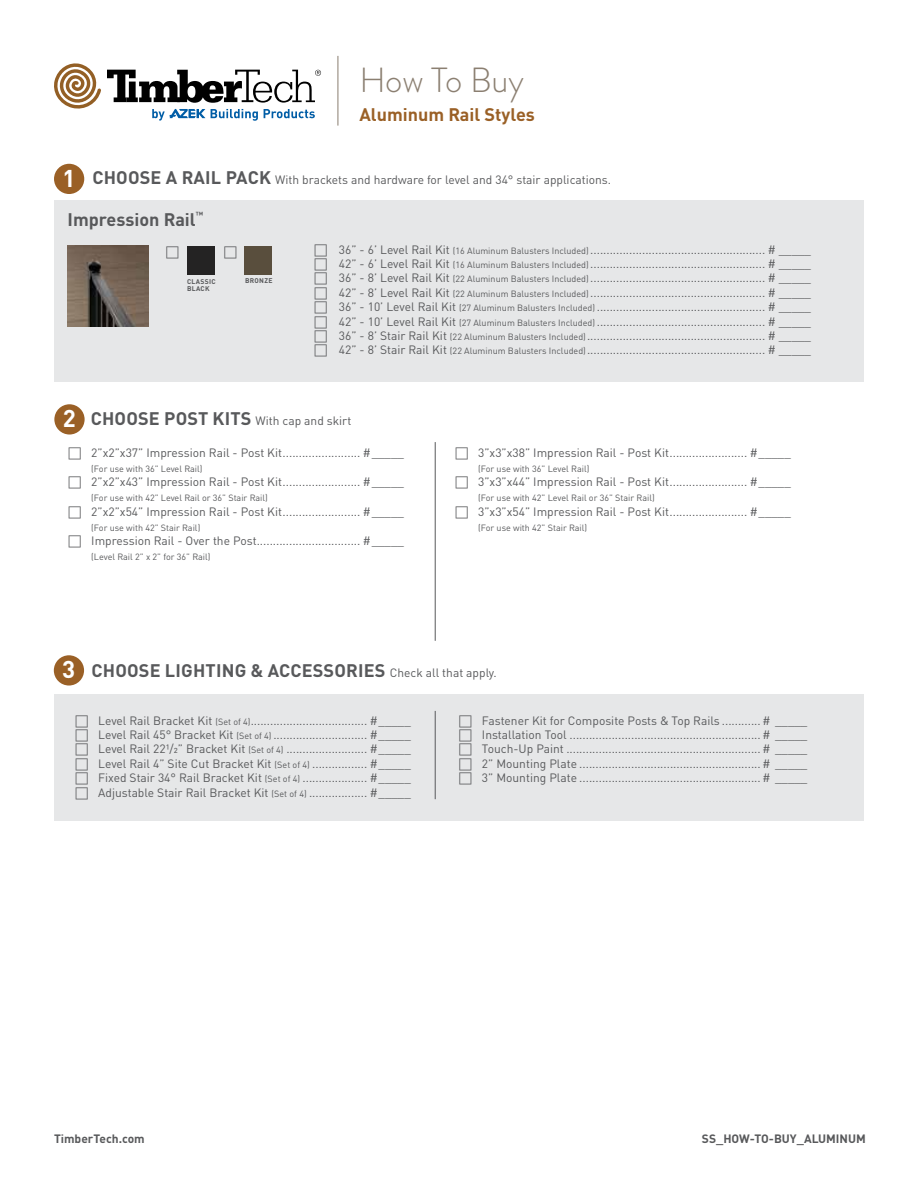
<style>
.page{position:relative;width:918px;height:1188px;background:#fff}
.page>*{position:absolute;margin:0;border:0;box-sizing:border-box;transform-origin:0 0}
.t1{font:300 34.95px "Brandon Grotesque";letter-spacing:-.01em;color:#8b7f71}
.t2{font:700 24px "DINOT";color:#fff}
.t3{font:700 18px "DINOT";letter-spacing:.01em;color:#58595b}
.t4{font:700 18px "DINOT";color:#9a6026}
.t5{font:12px/14.4px "DINOT";color:#58595b;text-align:justify}
.t6{font:700 12px "DINOT";color:#58595b}
.t7{font:9px "DINOT";color:#58595b}
.t8{font:700 6.75px/7.8px "DINOT";letter-spacing:.045em;color:#58595b}
.s1{font-weight:700;font-size:24px;color:#fff}
.s2{font-weight:700;font-size:18px}
.s3{font-size:9px}
.s4{font-weight:400;font-size:12px}
</style>
<div class="page">
<hr style="left:338px;top:56px;width:1px;height:70px;background:#8a7e70">
<svg style="left:211px;top:109px;width:47px;height:12px"></svg>
<svg style="left:264px;top:109px;width:51px;height:9px"></svg>
<svg style="left:152px;top:109px;width:53px;height:12px"></svg>
<svg style="left:54px;top:63px;width:47px;height:46px"></svg>
<svg style="left:107px;top:70px;width:214px;height:33px"></svg>
<div style="left:54px;top:695px;width:810px;height:126px;background:#e6e7e8"></div>
<div style="left:54px;top:200px;width:810px;height:181px;background:#e6e7e8"></div>
<img style="left:68px;top:246px;width:81px;height:80px">
<div style="left:54px;top:164px;width:30px;height:30px;background:#9a6026;border-radius:50%"></div>
<div style="left:245px;top:246px;width:27px;height:28px;background:#594e3d"></div>
<div style="left:187px;top:246px;width:28px;height:28px;background:#242323"></div>
<div style="left:54px;top:404px;width:31px;height:31px;background:#9a6026;border-radius:50%"></div>
<hr style="left:435px;top:442px;width:1px;height:199px;background:#58595b">
<hr style="left:435px;top:711px;width:1px;height:88px;background:#58595b">
<div style="left:54px;top:655px;width:30px;height:31px;background:#9a6026;border-radius:50%"></div>
<h1 class="t1" style="left:360px;top:57px;width:166px">How To Buy</h1>
<h3 class="t4" style="left:360px;top:100px;width:177px">Aluminum Rail Styles</h3>
<p class="t5" style="left:63px;top:172px;width:550px"><span class="s1">1</span> <span class="s2">CHOOSE A RAIL PACK</span> With brackets and hardware for level and 34° stair applications.</p>
<h3 class="t3" style="left:68px;top:205px;width:137px">Impression Rail<sup>™</sup></h3>
<p class="t8" style="left:187px;top:277px;width:30px">CLASSIC<br>BLACK</p>
<p class="t8" style="left:245px;top:276px;width:29px">BRONZE</p>
<p class="t5" style="left:339px;top:241px;width:474px">36” - 6’ Level Rail Kit <span class="s3">(16 Aluminum Balusters Included)</span> ...................................................... # _____ 42” - 6’ Level Rail Kit <span class="s3">(16 Aluminum Balusters Included)</span> ...................................................... # _____ 36” - 8’ Level Rail Kit <span class="s3">(22 Aluminum Balusters Included)</span> ...................................................... # _____ 42” - 8’ Level Rail Kit <span class="s3">(22 Aluminum Balusters Included)</span> ...................................................... # _____ 36” - 10’ Level Rail Kit <span class="s3">(27 Aluminum Balusters Included)</span> .................................................... # _____ 42” - 10’ Level Rail Kit <span class="s3">(27 Aluminum Balusters Included)</span> .................................................... # _____ 36” - 8’ Stair Rail Kit <span class="s3">(22 Aluminum Balusters Included)</span>....................................................... # _____ 42” - 8’ Stair Rail Kit <span class="s3">(22 Aluminum Balusters Included)</span>....................................................... # _____</p>
<p class="t5" style="left:63px;top:413px;width:290px"><span class="s1">2</span> <span class="s2">CHOOSE POST KITS</span> With cap and skirt</p>
<p class="t5" style="left:91px;top:445px;width:314px">2”x2”x37” Impression Rail - Post Kit........................ #_____</p>
<p class="t7" style="left:91px;top:462px;width:113px">(For use with 36” Level Rail)</p>
<p class="t5" style="left:91px;top:474px;width:314px">2”x2”x43” Impression Rail - Post Kit........................ #_____</p>
<p class="t7" style="left:91px;top:491px;width:178px">(For use with 42” Level Rail or 36” Stair Rail)</p>
<p class="t5" style="left:91px;top:503px;width:314px">2”x2”x54” Impression Rail - Post Kit........................ #_____</p>
<p class="t7" style="left:91px;top:521px;width:111px">(For use with 42” Stair Rail)</p>
<p class="t5" style="left:91px;top:533px;width:314px">Impression Rail - Over the Post................................ #_____</p>
<p class="t7" style="left:91px;top:550px;width:121px">(Level Rail 2” x 2” for 36” Rail)</p>
<p class="t5" style="left:478px;top:445px;width:314px">3”x3”x38” Impression Rail - Post Kit........................ #_____</p>
<p class="t7" style="left:478px;top:462px;width:113px">(For use with 36” Level Rail)</p>
<p class="t5" style="left:478px;top:474px;width:314px">3”x3”x44” Impression Rail - Post Kit........................ #_____</p>
<p class="t7" style="left:478px;top:491px;width:178px">(For use with 42” Level Rail or 36” Stair Rail)</p>
<p class="t5" style="left:478px;top:503px;width:314px">3”x3”x54” Impression Rail - Post Kit........................ #_____</p>
<p class="t7" style="left:478px;top:521px;width:111px">(For use with 42” Stair Rail)</p>
<h2 class="t2" style="left:62px;top:651px;width:15px">3</h2>
<h3 class="t3" style="left:92px;top:656px;width:407px">CHOOSE LIGHTING &amp; ACCESSORIES <span class="s4">Check all that apply.</span></h3>
<p class="t5" style="left:98px;top:712px;width:314px">Level Rail Bracket Kit <span class="s3">(Set of 4)</span>.................................... #_____ Level Rail 45° Bracket Kit <span class="s3">(Set of 4)</span> ............................. #_____ Level Rail 221/2” Bracket Kit <span class="s3">(Set of 4)</span> ......................... #_____ Level Rail 4” Site Cut Bracket Kit <span class="s3">(Set of 4)</span> ................. #_____ Fixed Stair 34° Rail Bracket Kit <span class="s3">(Set of 4)</span> .................... #_____ Adjustable Stair Rail Bracket Kit <span class="s3">(Set of 4)</span> .................. #_____</p>
<p class="t5" style="left:482px;top:712px;width:327px">Fastener Kit for Composite Posts &amp; Top Rails ............# _____ Installation Tool ...........................................................# _____ Touch-Up Paint ............................................................# _____ 2” Mounting Plate ........................................................# _____ 3” Mounting Plate ........................................................# _____</p>
<p class="t6" style="left:54px;top:1129px;width:92px">TimberTech.com</p>
<p class="t6" style="left:702px;top:1129px;width:165px">SS_HOW-TO-BUY_ALUMINUM</p>
</div>
